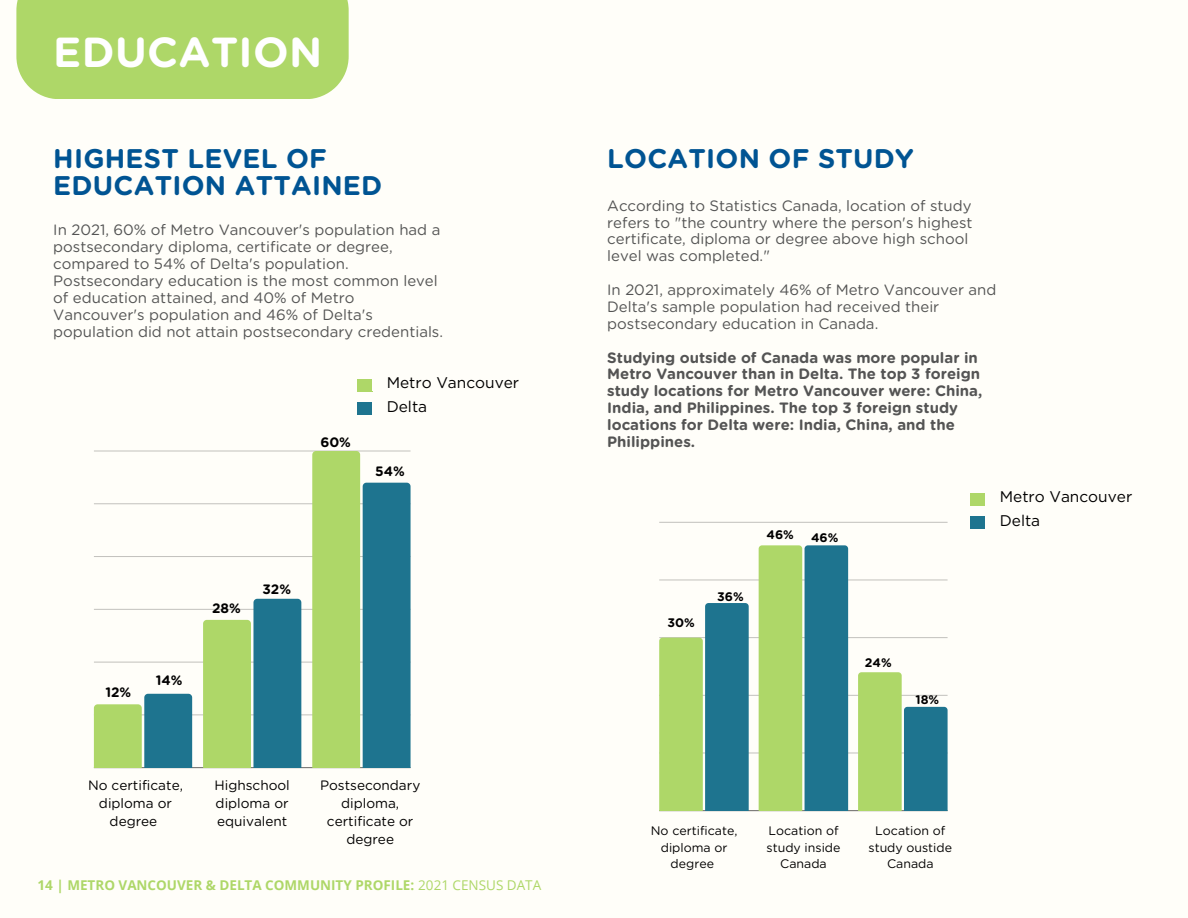
<style>
.page{position:relative;width:1188px;height:918px;background:#fffef9}
.page>*{position:absolute;margin:0;border:0;box-sizing:border-box;transform-origin:0 0}
.t1{font:700 42px "Gotham Rounded";letter-spacing:.01em;color:#fff}
.t2{font:700 27px/27px "Gotham Rounded";letter-spacing:.01em;color:#005493}
.t3{font:15.45px "Gotham";color:#000}
.t4{font:15px/16.8px "Gotham Rounded";color:#545454}
.t5{font:700 15px/16.8px "Gotham Rounded";color:#545454}
.t6{font:13.65px/18px "Gotham Rounded";color:#000;text-align:center}
.t7{font:700 13.65px "Gotham Rounded";color:#000}
.t8{font:700 13.5px "Open Sans";color:#aed768}
.t9{font:12.45px/16.5px "Gotham Rounded";color:#000;text-align:center}
.t10{font:700 12.45px "Gotham Rounded";color:#000}
.s1{font-weight:400}
</style>
<div class="page">
<div style="left:16px;top:0;width:333px;height:99px;background:#aed768"></div>
<div style="left:971px;top:493px;width:14px;height:12px;background:#aed768"></div>
<div style="left:971px;top:517px;width:14px;height:12px;background:#1e748f"></div>
<hr style="left:94px;top:767px;width:317px;height:1px;background:#000">
<hr style="left:94px;top:715px;width:317px;height:1px;background:#000">
<hr style="left:94px;top:662px;width:317px;height:1px;background:#000">
<hr style="left:94px;top:609px;width:317px;height:1px;background:#000">
<hr style="left:94px;top:556px;width:317px;height:1px;background:#000">
<hr style="left:94px;top:504px;width:317px;height:1px;background:#000">
<hr style="left:94px;top:451px;width:317px;height:1px;background:#000">
<svg style="left:94px;top:694px;width:98px;height:74px;background:#6faa88"></svg>
<svg style="left:203px;top:599px;width:98px;height:169px;background:#70aa87"></svg>
<svg style="left:312px;top:451px;width:99px;height:317px;background:#75ae84"></svg>
<hr style="left:659px;top:810px;width:289px;height:1px;background:#000">
<hr style="left:659px;top:753px;width:289px;height:1px;background:#000">
<hr style="left:659px;top:695px;width:289px;height:1px;background:#000">
<hr style="left:659px;top:637px;width:289px;height:1px;background:#000">
<hr style="left:659px;top:580px;width:289px;height:1px;background:#000">
<hr style="left:659px;top:522px;width:289px;height:1px;background:#000">
<svg style="left:659px;top:603px;width:90px;height:208px;background:#70ab8a"></svg>
<svg style="left:759px;top:545px;width:89px;height:266px;background:#69a77e"></svg>
<svg style="left:858px;top:672px;width:90px;height:139px;background:#87ba8b"></svg>
<div style="left:357px;top:379px;width:15px;height:12px;background:#aed768"></div>
<div style="left:357px;top:402px;width:15px;height:12px;background:#1e748f"></div>
<h1 class="t1" style="left:53px;top:34px;width:270px">EDUCATION</h1>
<h2 class="t2" style="left:53px;top:147px;width:331px">HIGHEST LEVEL OF<br>EDUCATION ATTAINED</h2>
<h3 class="t4" style="left:53px;top:222px;width:391px">In 2021, 60% of Metro Vancouver's population had a postsecondary diploma, certificate or degree, compared to 54% of Delta's population.<br>Postsecondary education is the most common level of education attained, and 40% of Metro Vancouver's population and 46% of Delta's population did not attain postsecondary credentials.</h3>
<p class="t7" style="left:320px;top:436px;width:32px">60%</p>
<p class="t3" style="left:387px;top:373px;width:134px">Metro Vancouver</p>
<p class="t3" style="left:387px;top:397px;width:42px">Delta</p>
<p class="t7" style="left:375px;top:465px;width:31px">54%</p>
<p class="t7" style="left:105px;top:686px;width:27px">12%</p>
<p class="t7" style="left:156px;top:674px;width:28px">14%</p>
<p class="t7" style="left:212px;top:602px;width:30px">28%</p>
<p class="t7" style="left:262px;top:583px;width:30px">32%</p>
<p class="t6" style="left:88px;top:777px;width:97px">No certificate, diploma or degree</p>
<h4 class="t6" style="left:215px;top:777px;width:77px;text-align:justify">Highschool diploma or equivalent</h4>
<h2 class="t6" style="left:320px;top:777px;width:102px">Postsecondary diploma, certificate or degree</h2>
<p class="t8" style="left:38px;top:876px;width:505px">14 | METRO VANCOUVER &amp; DELTA COMMUNITY PROFILE: <span class="s1">2021 CENSUS DATA</span></p>
<p class="t2" style="left:607px;top:147px;width:308px">LOCATION OF STUDY</p>
<p class="t4" style="left:607px;top:198px;width:367px">According to Statistics Canada, location of study refers to "the country where the person's highest certificate, diploma or degree above high school level was completed."</p>
<h3 class="t4" style="left:607px;top:282px;width:391px">In 2021, approximately 46% of Metro Vancouver and<br>Delta's sample population had received their postsecondary education in Canada.</h3>
<h3 class="t5" style="left:607px;top:350px;width:377px">Studying outside of Canada was more popular in Metro Vancouver than in Delta. The top 3 foreign study locations for Metro Vancouver were: China, India, and Philippines. The top 3 foreign study locations for Delta were: India, China, and the Philippines.</h3>
<p class="t10" style="left:667px;top:617px;width:29px">30%</p>
<p class="t10" style="left:717px;top:591px;width:28px">36%</p>
<h3 class="t10" style="left:767px;top:529px;width:29px">46%</h3>
<h3 class="t10" style="left:811px;top:532px;width:29px">46%</h3>
<p class="t10" style="left:865px;top:657px;width:28px">24%</p>
<p class="t10" style="left:916px;top:694px;width:25px">18%</p>
<h3 class="t9" style="left:651px;top:823px;width:88px">No certificate, diploma or degree</h3>
<h3 class="t9" style="left:767px;top:823px;width:75px">Location of study inside<br>Canada</h3>
<h3 class="t9" style="left:869px;top:823px;width:85px">Location of study oustide<br>Canada</h3>
<p class="t3" style="left:1000px;top:487px;width:134px">Metro Vancouver</p>
<p class="t3" style="left:1000px;top:512px;width:42px">Delta</p>
</div>
